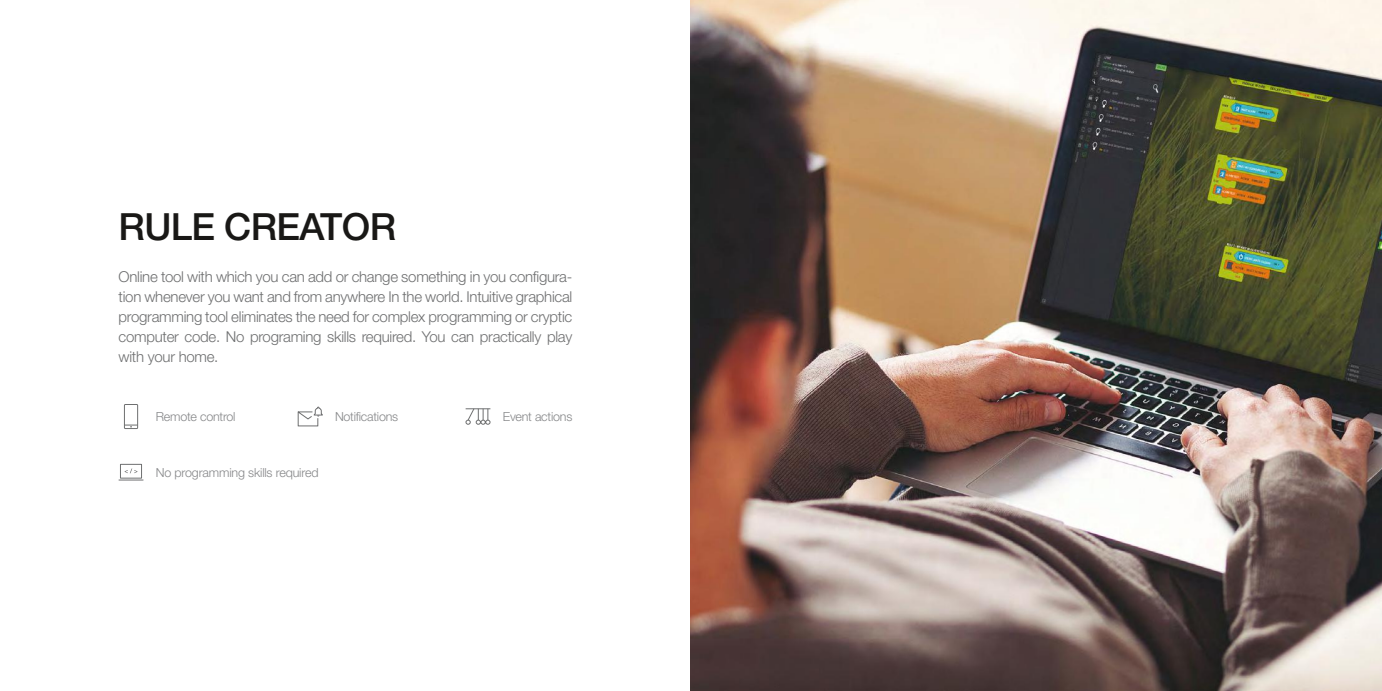
<style>
.page{position:relative;width:1382px;height:691px;background:#fff}
.page>*{position:absolute;margin:0;border:0;box-sizing:border-box;transform-origin:0 0}
.t1{font:500 37.5px "Helvetica Neue";letter-spacing:-.02em;color:#191816}
.t2{font:300 15px/20px "Helvetica Neue";letter-spacing:-.02em;color:#6e6f70;text-align:justify}
.t3{font:300 12.5px "Helvetica Neue";letter-spacing:-.02em;color:#868789}
</style>
<div class="page">
<img style="left:691px;top:0;width:691px;height:691px">
<svg style="left:465px;top:408px;width:26px;height:17px"></svg>
<div style="left:124px;top:404px;width:14px;height:25px;border:1px solid #6e6f70"></div>
<svg style="left:124px;top:425px;width:14px;height:3px"></svg>
<svg style="left:297px;top:406px;width:26px;height:21px"></svg>
<svg style="left:118px;top:464px;width:26px;height:17px"></svg>
<h1 class="t1" style="left:119px;top:205px;width:279px">RULE CREATOR</h1>
<p class="t2" style="left:119px;top:268px;width:455px">Online tool with which you can add or change something in you configura&shy;tion whenever you want and from anywhere In the world. Intuitive graphical programming tool eliminates the need for complex programming or cryptic computer code. No programing skills required. You can practically play with your home.</p>
<p class="t3" style="left:156px;top:412px;width:81px">Remote control</p>
<p class="t3" style="left:335px;top:412px;width:65px">Notifications</p>
<p class="t3" style="left:503px;top:412px;width:71px">Event actions</p>
<p class="t3" style="left:156px;top:468px;width:164px">No programming skills required</p>
</div>
